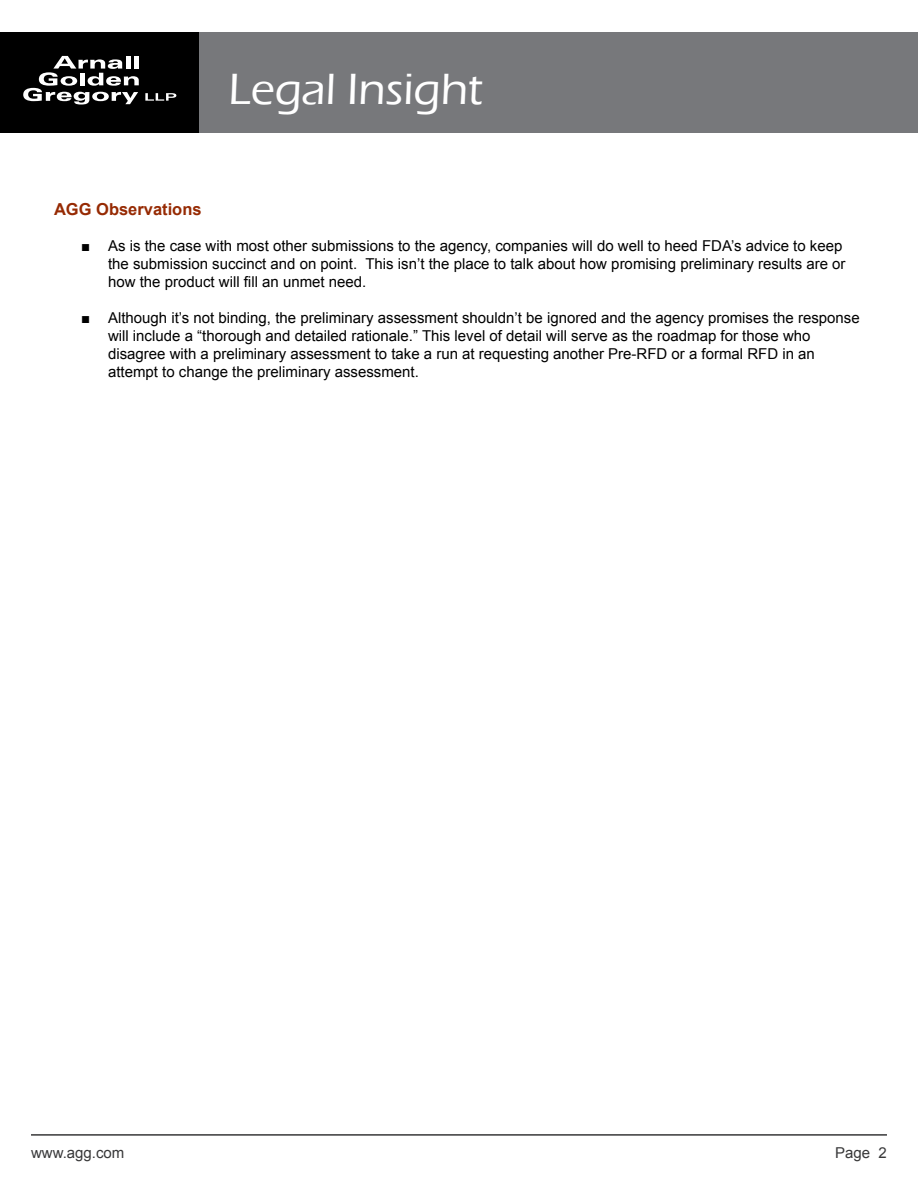
<style>
.page{position:relative;width:918px;height:1188px;background:#fff}
.page>*{position:absolute;margin:0;border:0;box-sizing:border-box;transform-origin:0 0}
.t1{font:500 45px "Eras ITC";color:#fff}
.t2{font:700 16.5px "Arial";color:#962a03}
.t3{font:15px/18px "Arial";color:#000}
.t4{font:15px "Arial";color:#383839}
</style>
<div class="page">
<div style="left:0;top:32px;width:200px;height:101px;background:#000"></div>
<svg style="left:23px;top:56px;width:116px;height:49px"></svg>
<svg style="left:145px;top:93px;width:31px;height:8px"></svg>
<div style="left:200px;top:32px;width:718px;height:101px;background:#77787b"></div>
<hr style="left:31px;top:1134px;width:856px;height:2px;background:#383839">
<h1 class="t1" style="left:229px;top:64px;width:256px">Legal Insight</h1>
<p class="t2" style="left:54px;top:199px;width:149px">AGG Observations</p>
<p class="t3" style="left:108px;top:237px;width:739px;text-indent:-27px">■ As is the case with most other submissions to the agency, companies will do well to heed FDA’s advice to keep the submission succinct and on point. This isn’t the place to talk about how promising preliminary results are or how the product will fill an unmet need.</p>
<p class="t3" style="left:108px;top:309px;width:753px;text-indent:-27px">■ Although it’s not binding, the preliminary assessment shouldn’t be ignored and the agency promises the response will include a “thorough and detailed rationale.” This level of detail will serve as the roadmap for those who disagree with a preliminary assessment to take a run at requesting another Pre-RFD or a formal RFD in an attempt to change the preliminary assessment.</p>
<p class="t4" style="left:31px;top:1142px;width:95px">www.agg.com</p>
<p class="t4" style="left:835px;top:1142px;width:53px">Page 2</p>
</div>
